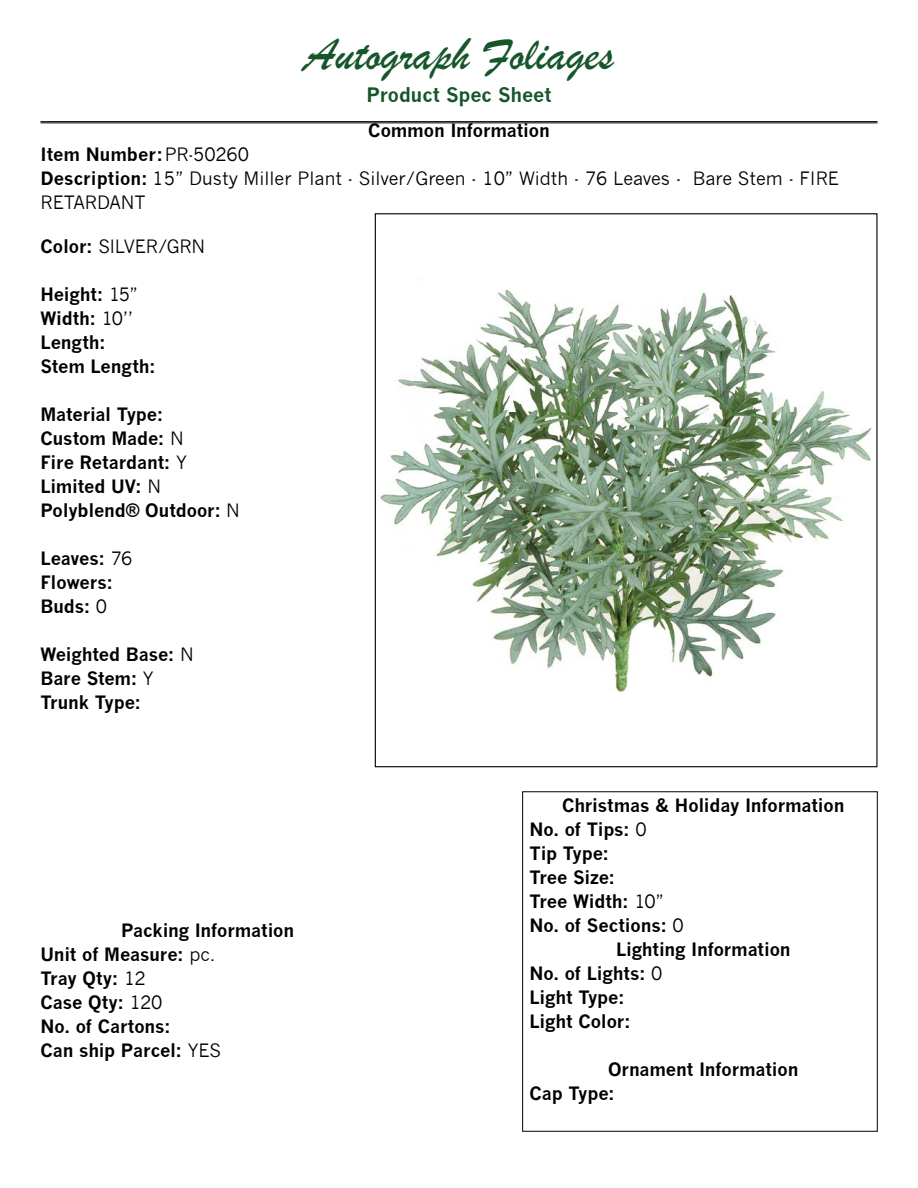
<style>
.page{position:relative;width:918px;height:1188px;background:#fff}
.page>*{position:absolute;margin:0;border:0;box-sizing:border-box;transform-origin:0 0}
.t1{font:48px "Brush Script";color:#17562b}
.t2{font:700 19.5px "News Gothic";letter-spacing:-.005em;color:#17562b}
.t3{font:700 18px/24px "News Gothic";letter-spacing:-.01em;color:#000}
.t4{font:18px/24px "News Gothic";color:#000}
.t5{font:18px "News Gothic";letter-spacing:-.02em;color:#000}
.s1{font-weight:700}
.s2{font-weight:400}
</style>
<div class="page">
<div style="left:522px;top:792px;width:356px;height:339px;border:1px solid #000"></div>
<hr style="left:40px;top:121px;width:838px;height:1px;background:#000">
<hr style="left:40px;top:123px;width:838px;height:1px;background:#000">
<img style="left:380px;top:289px;width:492px;height:404px">
<h1 class="t1" style="left:304px;top:23px;width:311px">Autograph Foliages</h1>
<p class="t2" style="left:367px;top:83px;width:186px">Product Spec Sheet</p>
<p class="t3" style="left:368px;top:118px;width:183px">Common Information</p>
<p class="t4" style="left:40px;top:142px;width:800px"><span class="s1">Item Number:</span>PR-50260<br><span class="s1">Description:</span> 15” Dusty Miller Plant - Silver/Green - 10” Width - 76 Leaves - Bare Stem - FIRE<br>RETARDANT</p>
<p class="t5" style="left:40px;top:236px;width:166px"><span class="s1">Color:</span> SILVER/GRN</p>
<p class="t3" style="left:40px;top:283px;width:117px">Height: <span class="s2">15”<br></span>Width: <span class="s2">10’’<br></span>Length:<br>Stem Length:</p>
<p class="t3" style="left:40px;top:403px;width:148px">Material Type:<br>Custom Made: <span class="s2">N<br></span>Fire Retardant: <span class="s2">Y<br></span>Limited UV: <span class="s2">N</span></p>
<p class="t3" style="left:40px;top:499px;width:201px">Polyblend® Outdoor: <span class="s2">N</span></p>
<p class="t3" style="left:40px;top:547px;width:93px">Leaves: <span class="s2">76<br></span>Flowers:<br>Buds: <span class="s2">0</span></p>
<p class="t3" style="left:40px;top:643px;width:155px">Weighted Base: <span class="s2">N<br></span>Bare Stem: <span class="s2">Y<br></span>Trunk Type:</p>
<p class="t3" style="left:121px;top:918px;width:175px">Packing Information</p>
<p class="t3" style="left:40px;top:942px;width:182px">Unit of Measure: <span class="s2">pc.<br></span>Tray Qty: <span class="s2">12<br></span>Case Qty: <span class="s2">120<br></span>No. of Cartons:<br>Can ship Parcel: <span class="s2">YES</span></p>
<p class="t3" style="left:562px;top:793px;width:284px">Christmas &amp; Holiday Information</p>
<p class="t3" style="left:530px;top:817px;width:156px">No. of Tips: <span class="s2">0<br></span>Tip Type:<br>Tree Size:<br>Tree Width: <span class="s2">10”<br></span>No. of Sections: <span class="s2">0</span></p>
<p class="t3" style="left:616px;top:937px;width:176px">Lighting Information</p>
<p class="t3" style="left:530px;top:961px;width:134px">No. of Lights: <span class="s2">0<br></span>Light Type:<br>Light Color:</p>
<p class="t3" style="left:608px;top:1057px;width:192px">Ornament Information</p>
<p class="t3" style="left:530px;top:1081px;width:87px">Cap Type:</p>
</div>
